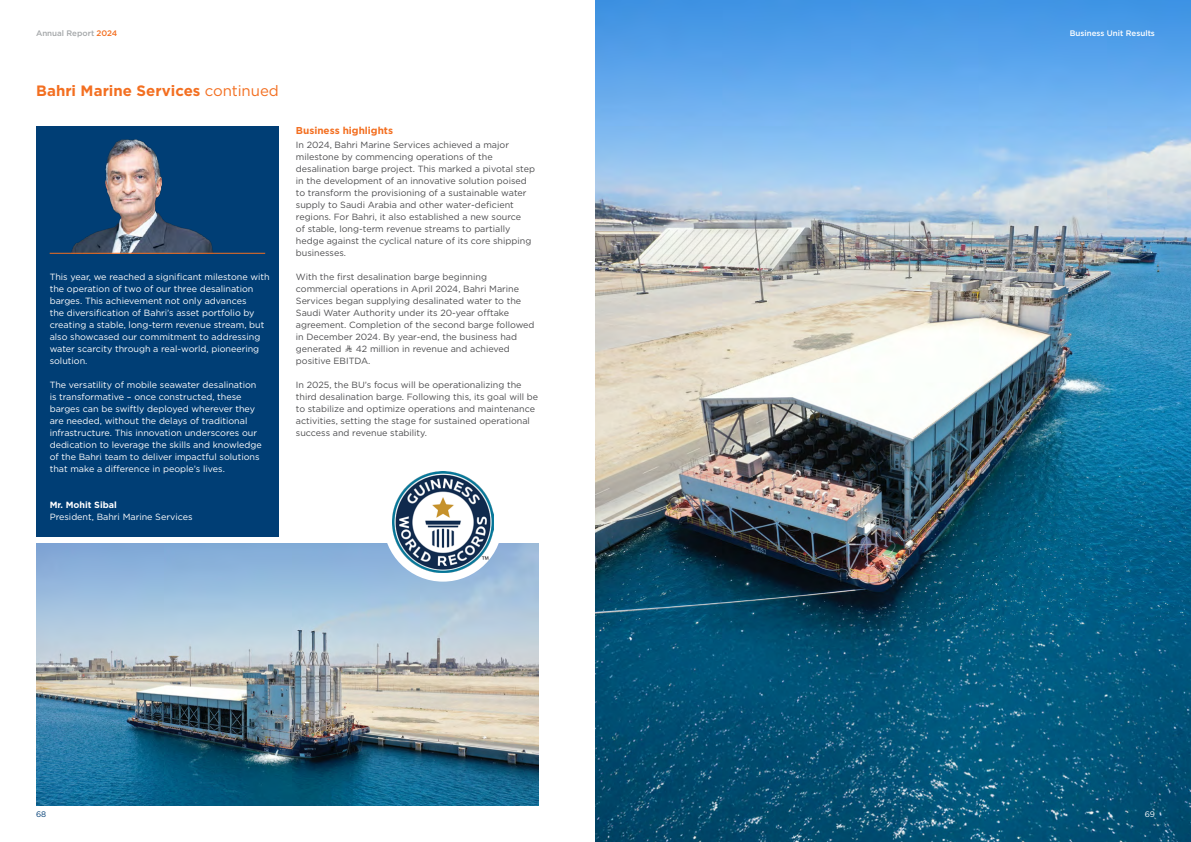
<style>
.page{position:relative;width:1191px;height:842px;background:#fff}
.page>*{position:absolute;margin:0;border:0;box-sizing:border-box;transform-origin:0 0}
.t1{font:700 15px "Gotham";color:#f36f21}
.t2{font:700 10px "Gotham";color:#f36f21}
.t3{font:9px/12px "Gotham";color:#4d4d4f}
.t4{font:9px/12px "Gotham";color:#fff}
.t5{font:700 9px "Gotham";color:#fff}
.t6{font:500 8px "Gotham";color:#fff}
.t7{font:500 8px "Gotham";color:#a4a7a9}
.t8{font:8px "Gotham";color:#003e75}
.t9{font:8px "Gotham";color:#fff}
.s1{color:#f36f21}
.s2{font-weight:400}
.s3{font-family:"Riyal"}
</style>
<div class="page">
<img style="left:595px;top:0;width:596px;height:842px">
<div style="left:36px;top:126px;width:243px;height:411px;background:#003e75"></div>
<img style="left:50px;top:139px;width:215px;height:114px">
<img style="left:36px;top:544px;width:503px;height:262px">
<hr style="left:50px;top:253px;width:215px;height:1px;background:#f36f21">
<div style="left:383px;top:462px;width:119px;height:120px;background:#fff;border-radius:50%"></div>
<img style="left:392px;top:471px;width:101px;height:101px">
<p class="t7" style="left:36px;top:28px;width:83px">Annual Report <span class="s1">2024</span></p>
<h1 class="t1" style="left:36px;top:81px;width:244px">Bahri Marine Services <span class="s2">continued</span></h1>
<p class="t4" style="left:50px;top:270px;width:222px">This year, we reached a significant milestone with the operation of two of our three desalination barges. This achievement not only advances<br>the diversification of Bahri’s asset portfolio by creating a stable, long-term revenue stream, but also showcased our commitment to addressing water scarcity through a real-world, pioneering solution.</p>
<p class="t4" style="left:50px;top:378px;width:213px">The versatility of mobile seawater desalination is transformative – once constructed, these barges can be swiftly deployed wherever they are needed, without the delays of traditional infrastructure. This innovation underscores our dedication to leverage the skills and knowledge of the Bahri team to deliver impactful solutions that make a difference in people’s lives.</p>
<p class="t5" style="left:50px;top:499px;width:69px">Mr. Mohit Sibal</p>
<p class="t4" style="left:50px;top:510px;width:144px">President, Bahri Marine Services</p>
<p class="t2" style="left:296px;top:123px;width:99px">Business highlights</p>
<p class="t3" style="left:296px;top:139px;width:240px">In 2024, Bahri Marine Services achieved a major milestone by commencing operations of the desalination barge project. This marked a pivotal step in the development of an innovative solution poised to transform the provisioning of a sustainable water supply to Saudi Arabia and other water-deficient regions. For Bahri, it also established a new source<br>of stable, long-term revenue streams to partially hedge against the cyclical nature of its core shipping businesses.</p>
<p class="t3" style="left:296px;top:271px;width:240px">With the first desalination barge beginning commercial operations in April 2024, Bahri Marine Services began supplying desalinated water to the Saudi Water Authority under its 20-year offtake agreement. Completion of the second barge followed in December 2024. By year-end, the business had generated <span class="s3">%</span> 42 million in revenue and achieved positive EBITDA.</p>
<p class="t3" style="left:296px;top:379px;width:244px">In 2025, the BU’s focus will be operationalizing the third desalination barge. Following this, its goal will be to stabilize and optimize operations and maintenance activities, setting the stage for sustained operational success and revenue stability.</p>
<p class="t8" style="left:36px;top:809px;width:12px">68</p>
<p class="t6" style="left:1069px;top:28px;width:87px">Business Unit Results</p>
<p class="t9" style="left:1144px;top:809px;width:12px">69</p>
</div>
